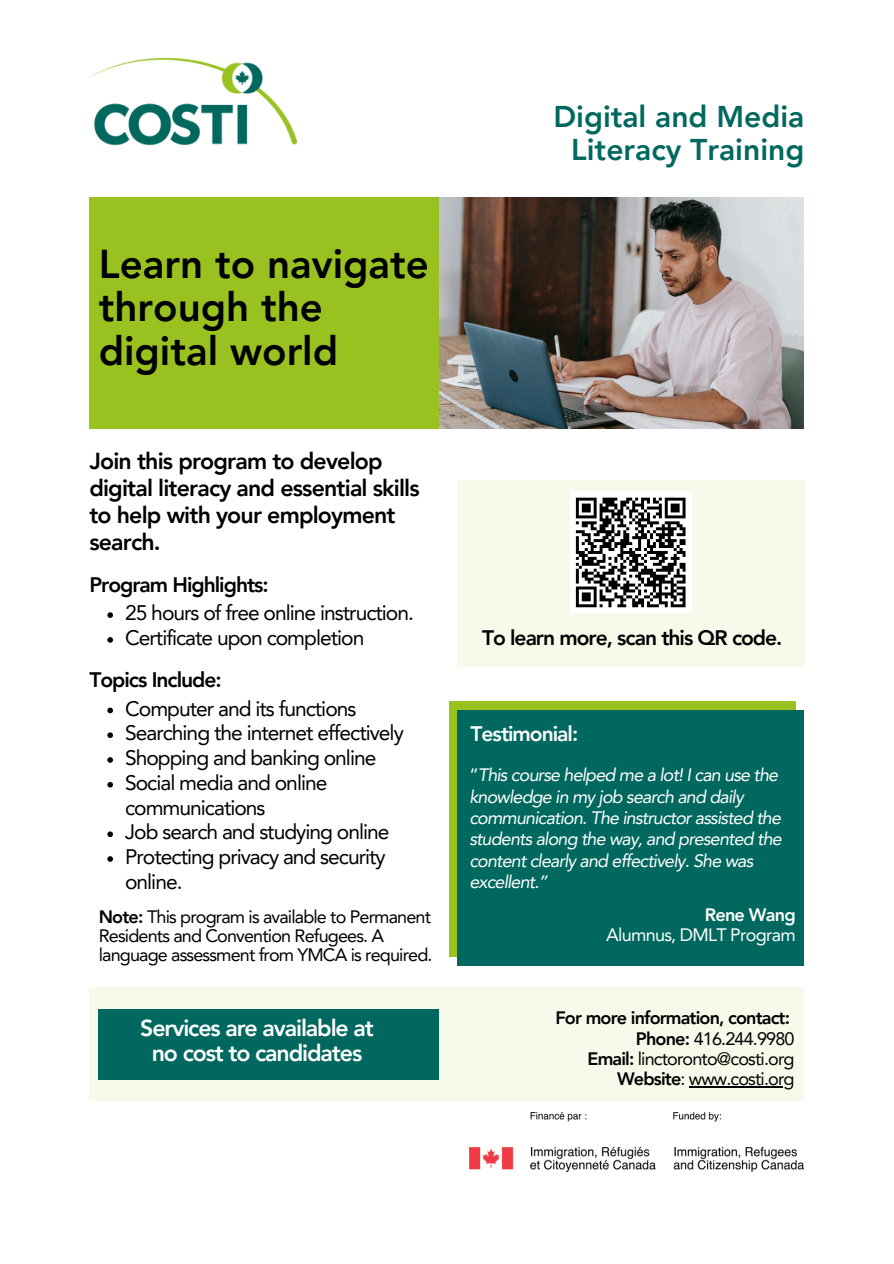
<style>
.page{position:relative;width:894px;height:1264px;background:#fff}
.page>*{position:absolute;margin:0;border:0;box-sizing:border-box;transform-origin:0 0}
.t1{font:800 40.2px/43.5px "Avenir LT Pro";color:#000}
.t2{font:800 30px/32.7px "Avenir LT Pro";color:#00685e;text-align:center}
.t3{font:800 23.1px/27px "Avenir LT Pro";letter-spacing:-.035em;color:#000}
.t4{font:800 23.1px/24.8px "Avenir LT Pro";letter-spacing:-.045em;color:#fff;text-align:center}
.t5{font:21px/24.8px "Avenir LT Pro";letter-spacing:-.045em;color:#000}
.t6{font:800 21px "Avenir LT Pro";letter-spacing:-.045em;color:#000}
.t7{font:800 21px "Avenir LT Pro";letter-spacing:-.045em;color:#fff}
.t8{font:italic 18px/21.3px "Avenir LT Pro";letter-spacing:-.045em;color:#fff}
.t9{font:18px/19.2px "Avenir LT Pro";letter-spacing:-.045em;color:#000}
.t10{font:800 18px "Avenir LT Pro";letter-spacing:-.045em;color:#000}
.t11{font:18px "Avenir LT Pro";letter-spacing:-.04em;color:#fff}
.t12{font:800 18px "Avenir LT Pro";letter-spacing:-.04em;color:#fff}
.s1{font-weight:800}
.s2{font-style:normal}
</style>
<div class="page">
<img style="left:89px;top:59px;width:207px;height:87px">
<div style="left:89px;top:987px;width:714px;height:113px;background:#f7faea"></div>
<img style="left:469px;top:1112px;width:334px;height:59px">
<div style="left:89px;top:197px;width:400px;height:232px;background:#99c221"></div>
<div style="left:457px;top:480px;width:347px;height:186px;background:#f7faea"></div>
<div style="left:569px;top:491px;width:122px;height:122px;background:#fff"></div>
<svg style="left:575px;top:497px;width:111px;height:111px"></svg>
<div style="left:99px;top:1009px;width:340px;height:70px;background:#00685e"></div>
<div style="left:448px;top:701px;width:347px;height:256px;background:#99c221"></div>
<div style="left:457px;top:710px;width:346px;height:255px;background:#00685e"></div>
<img style="left:439px;top:197px;width:364px;height:231px">
<svg style="left:107px;top:612px;width:6px;height:6px"></svg>
<svg style="left:107px;top:637px;width:6px;height:5px"></svg>
<hr style="left:688px;top:1086px;width:105px;height:1px;background:#000">
<svg style="left:107px;top:707px;width:6px;height:6px"></svg>
<svg style="left:107px;top:732px;width:6px;height:6px"></svg>
<svg style="left:107px;top:757px;width:6px;height:5px"></svg>
<svg style="left:107px;top:782px;width:6px;height:5px"></svg>
<svg style="left:107px;top:831px;width:6px;height:6px"></svg>
<svg style="left:107px;top:856px;width:6px;height:5px"></svg>
<p class="t1" style="left:99px;top:246px;width:331px">Learn to navigate through the digital world</p>
<h3 class="t3" style="left:89px;top:449px;width:332px">Join this program to develop digital literacy and essential skills to help with your employment search.</h3>
<p class="t6" style="left:89px;top:576px;width:181px">Program Highlights:</p>
<h3 class="t5" style="left:125px;top:602px;width:290px">25 hours of free online instruction.</h3>
<p class="t5" style="left:125px;top:627px;width:241px">Certificate upon completion</p>
<p class="t6" style="left:89px;top:671px;width:134px">Topics Include:</p>
<h3 class="t5" style="left:125px;top:697px;width:233px">Computer and its functions</h3>
<p class="t5" style="left:125px;top:722px;width:280px">Searching the internet effectively</p>
<p class="t5" style="left:125px;top:747px;width:253px">Shopping and banking online</p>
<p class="t5" style="left:125px;top:772px;width:204px">Social media and online communications</p>
<p class="t5" style="left:125px;top:821px;width:266px">Job search and studying online</p>
<p class="t5" style="left:125px;top:846px;width:262px">Protecting privacy and security online.</p>
<p class="t9" style="left:99px;top:908px;width:335px"><span class="s1">Note:</span> This program is available to Permanent<br>Residents and Convention Refugees. A language assessment from YMCA is required.</p>
<p class="t4" style="left:140px;top:1018px;width:235px">Services are available at no cost to candidates</p>
<p class="t2" style="left:553px;top:103px;width:252px">Digital and Media<br>Literacy Training</p>
<p class="t6" style="left:482px;top:629px;width:302px">To learn more, scan this QR code.</p>
<p class="t7" style="left:470px;top:725px;width:109px">Testimonial:</p>
<p class="t8" style="left:469px;top:766px;width:314px"><span class="s2">“</span>This course helped me a lot! I can use the knowledge in my job search and daily communication. The instructor assisted the students along the way, and presented the content clearly and effectively. She was excellent.”</p>
<h3 class="t12" style="left:704px;top:907px;width:92px">Rene Wang</h3>
<h3 class="t11" style="left:606px;top:927px;width:191px">Alumnus, DMLT Program</h3>
<p class="t10" style="left:555px;top:1010px;width:236px">For more information, contact:</p>
<p class="t9" style="left:635px;top:1030px;width:160px"><span class="s1">Phone:</span> 416.244.9980</p>
<p class="t9" style="left:587px;top:1050px;width:208px"><span class="s1">Email:</span> linctoronto@costi.org</p>
<p class="t9" style="left:617px;top:1070px;width:179px"><span class="s1">Website</span>: www.costi.org</p>
</div>
